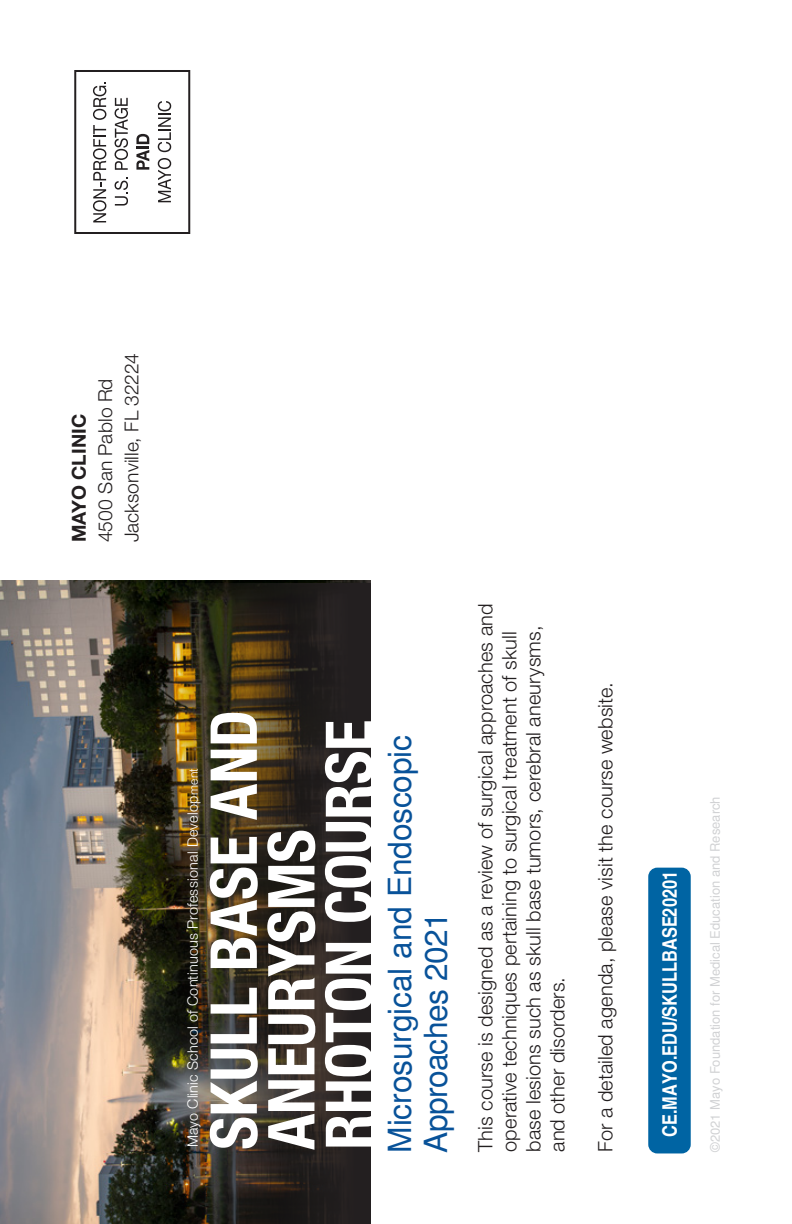
<style>
.page{position:relative;width:792px;height:1224px;background:#fff}
.page>*{position:absolute;margin:0;border:0;box-sizing:border-box;transform-origin:0 0}
.t1{font:700 condensed 64.8px/57.6px "Helvetica Neue LT Std";letter-spacing:-.005em;color:#fff}
.t2{font:31.6px/36px "Nimbus San L";letter-spacing:-.005em;color:#085299}
.t3{font:300 20px/24px "Helvetica Neue LT Std";letter-spacing:.005em;color:#231f20}
.t4{font:700 condensed 20px "Nimbus San L";color:#fff}
.t5{font:300 19.2px "Helvetica Neue LT Std";letter-spacing:.005em;color:#231f20}
.t6{font:700 19.2px "Helvetica Neue LT Std";letter-spacing:.01em;color:#231f20}
.t7{font:300 14.4px "Helvetica Neue LT Std";letter-spacing:.015em;color:#fff}
.t8{font:13px "Nimbus San L";color:#d1d2d4}
.s1{font-size:12px}
</style>
<div class="page">
<div style="left:74px;top:70px;width:116px;height:164px;border:2px solid #231f20"></div>
<svg style="left:93px;top:82px;width:13px;height:140px"></svg>
<svg style="left:115px;top:177px;width:13px;height:29px"></svg>
<svg style="left:115px;top:98px;width:13px;height:72px"></svg>
<svg style="left:136px;top:134px;width:13px;height:36px"></svg>
<svg style="left:158px;top:158px;width:13px;height:44px"></svg>
<svg style="left:158px;top:101px;width:13px;height:51px"></svg>
<img style="left:0;top:581px;width:370px;height:643px">
<img style="left:156px;top:583px;width:214px;height:641px">
<div style="left:648px;top:868px;width:43px;height:285px;background:#0064a3;border-radius:9px"></div>
<p class="t6" style="left:67px;top:542px;width:130px;rotate:-90deg">MAYO CLINIC</p>
<p class="t5" style="left:94px;top:542px;width:165px;rotate:-90deg">4500 San Pablo Rd</p>
<p class="t5" style="left:120px;top:542px;width:190px;rotate:-90deg">Jacksonville, FL 32224</p>
<p class="t7" style="left:184px;top:1147px;width:381px;rotate:-90deg">Mayo Clinic School of Continuous Professional Develop<span class="s1">ment</span></p>
<p class="t1" style="left:204px;top:1150px;width:441px;rotate:-90deg">SKULL BASE AND<br>ANEURYSMS<br>RHOTON COURSE</p>
<p class="t2" style="left:383px;top:1153px;width:419px;rotate:-90deg">Microsurgical and Endoscopic<br>Approaches 2021</p>
<p class="t3" style="left:473px;top:1152px;width:550px;rotate:-90deg">This course is designed as a review of surgical approaches and operative techniques pertaining to surgical treatment of skull base lesions such as skull base tumors, cerebral aneurysms, and other disorders.</p>
<p class="t3" style="left:593px;top:1152px;width:471px;rotate:-90deg">For a detailed agenda, please visit the course website.</p>
<p class="t4" style="left:657px;top:1137px;width:268px;rotate:-90deg">CE.MAYO.EDU/SKULLBASE20201</p>
<p class="t8" style="left:708px;top:1152px;width:357px;rotate:-90deg">©2021 Mayo Foundation for Medical Education and Research</p>
</div>
